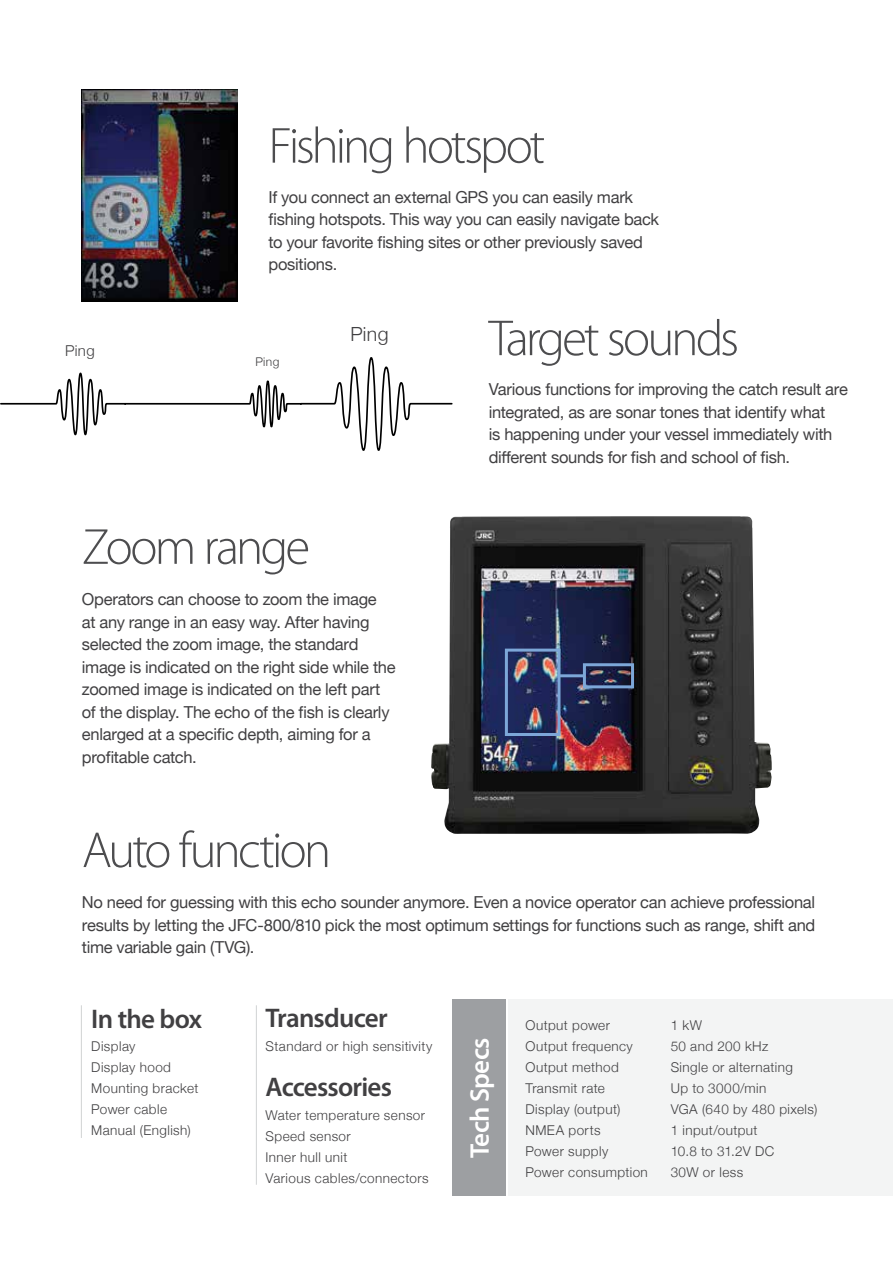
<style>
.page{position:relative;width:893px;height:1263px;background:#fff}
.page>*{position:absolute;margin:0;border:0;box-sizing:border-box;transform-origin:0 0}
.t1{font:300 51px "Myriad Pro";letter-spacing:-.06em;color:#4d4d4f}
.t2{font:600 27px "Myriad Pro";letter-spacing:-.03em;color:#414042}
.t3{font:600 27px "Myriad Pro";letter-spacing:-.02em;color:#fff}
.t4{font:300 19.5px "Helvetica Neue";color:#414042}
.t5{font:16.5px/22.5px "Helvetica Neue";letter-spacing:-.02em;color:#414042}
.t6{font:300 15px "Helvetica Neue";color:#414042}
.t7{font:300 13.5px/21px "Helvetica Neue";letter-spacing:.03em;color:#414042}
.t8{font:300 12px "Helvetica Neue";color:#414042}
</style>
<div class="page">
<img style="left:431px;top:516px;width:341px;height:318px">
<div style="left:509px;top:999px;width:384px;height:197px;background:#f3f4f4"></div>
<div style="left:452px;top:999px;width:54px;height:197px;background:#9d9fa2"></div>
<hr style="left:81px;top:1005px;width:1px;height:133px;background:#d1d3d4">
<hr style="left:256px;top:1005px;width:1px;height:180px;background:#d1d3d4">
<svg style="left:0;top:357px;width:453px;height:94px"></svg>
<img style="left:81px;top:89px;width:156px;height:212px">
<div style="left:505px;top:649px;width:55px;height:87px;border:3px solid #7da7d8"></div>
<div style="left:583px;top:663px;width:51px;height:25px;border:3px solid #7da7d8"></div>
<hr style="left:559px;top:674px;width:25px;height:3px;background:#7da7d8">
<h1 class="t1" style="left:268px;top:115px;width:278px">Fishing hotspot</h1>
<p class="t6" style="left:65px;top:339px;width:31px">Ping</p>
<p class="t5" style="left:268px;top:187px;width:392px">If you connect an external GPS you can easily mark fishing hotspots. This way you can easily navigate back to your favorite fishing sites or other previously saved positions.</p>
<p class="t8" style="left:255px;top:352px;width:26px">Ping</p>
<p class="t4" style="left:350px;top:319px;width:40px">Ping</p>
<h1 class="t1" style="left:489px;top:307px;width:252px">Target sounds</h1>
<p class="t5" style="left:489px;top:379px;width:361px">Various functions for improving the catch result are integrated, as are sonar tones that identify what<br>is happening under your vessel immediately with different sounds for fish and school of fish.</p>
<h1 class="t1" style="left:82px;top:516px;width:230px">Zoom range</h1>
<p class="t5" style="left:82px;top:589px;width:315px">Operators can choose to zoom the image<br>at any range in an easy way. After having selected the zoom image, the standard image is indicated on the right side while the zoomed image is indicated on the left part of the display. The echo of the fish is clearly enlarged at a specific depth, aiming for a profitable catch.</p>
<h1 class="t1" style="left:82px;top:819px;width:251px">Auto function</h1>
<p class="t5" style="left:82px;top:892px;width:735px;text-align:justify">No need for guessing with this echo sounder anymore. Even a novice operator can achieve professional results by letting the JFC-800/810 pick the most optimum settings for functions such as range, shift and time variable gain (TVG).</p>
<h2 class="t2" style="left:91px;top:1002px;width:112px">In the box</h2>
<p class="t7" style="left:91px;top:1035px;width:109px">Display<br>Display hood<br>Mounting bracket<br>Power cable<br>Manual (English)</p>
<h2 class="t2" style="left:266px;top:1001px;width:124px">Transducer</h2>
<p class="t7" style="left:266px;top:1035px;width:168px">Standard or high sensitivity</p>
<h2 class="t2" style="left:266px;top:1069px;width:128px">Accessories</h2>
<p class="t7" style="left:266px;top:1103px;width:165px">Water temperature sensor<br>Speed sensor<br>Inner hull unit<br>Various cables/connectors</p>
<h2 class="t3" style="left:462px;top:1158px;width:122px;rotate:-90deg">Tech Specs</h2>
<p class="t7" style="left:526px;top:1014px;width:124px">Output power<br>Output frequency<br>Output method<br>Transmit rate<br>Display (output)<br>NMEA ports<br>Power supply<br>Power consumption</p>
<p class="t7" style="left:671px;top:1014px;width:148px">1 kW<br>50 and 200 kHz<br>Single or alternating<br>Up to 3000/min<br>VGA (640 by 480 pixels)<br>1 input/output<br>10.8 to 31.2V DC<br>30W or less</p>
</div>
